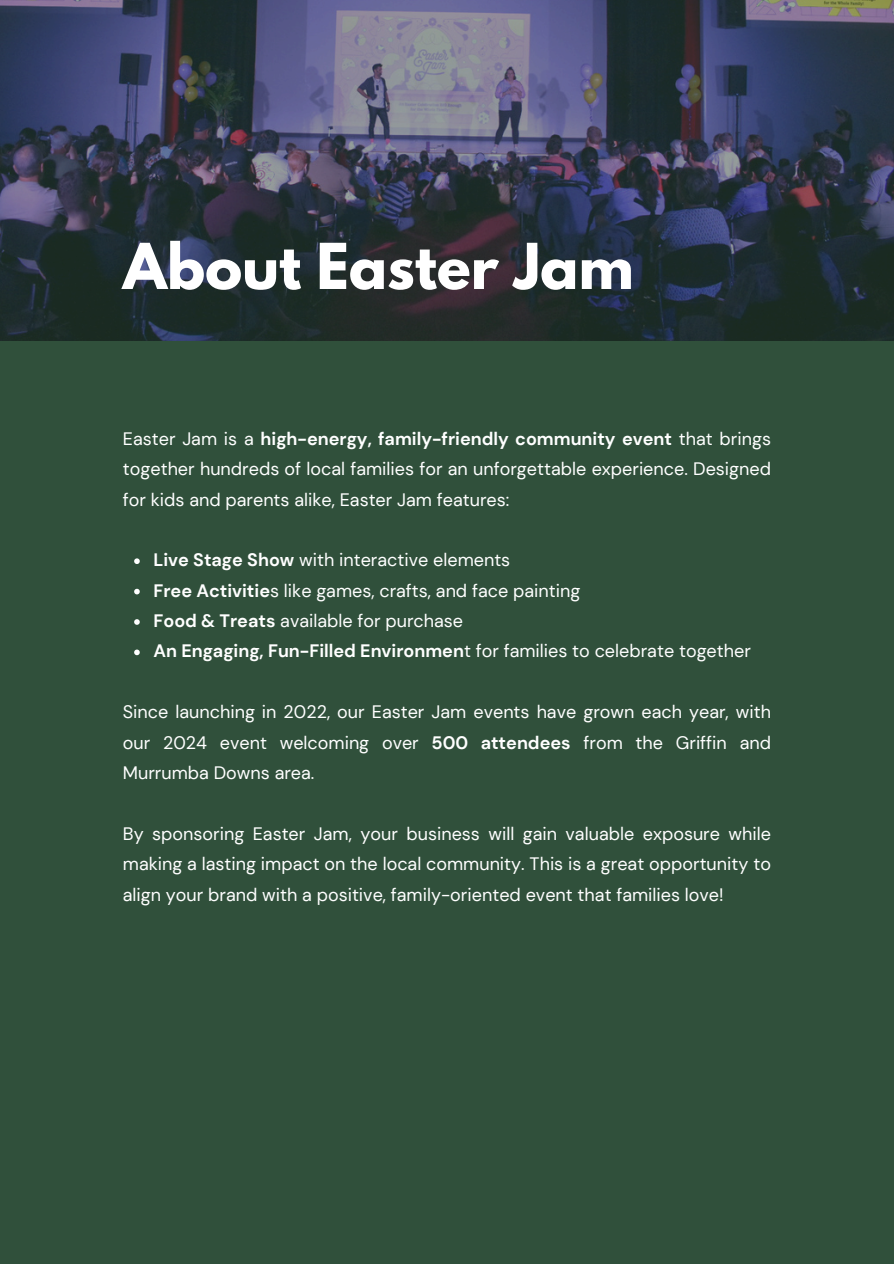
<style>
.page{position:relative;width:894px;height:1264px;background:#fff}
.page>*{position:absolute;margin:0;border:0;box-sizing:border-box;transform-origin:0 0}
.t1{font:700 55.95px "League Spartan";color:#fff}
.t2{font:18px/30.3px "DM Sans";color:#fff;text-align:justify}
.t3{font:700 18px "DM Sans";color:#fff}
.s1{font-weight:700}
.s2{font-weight:400}
</style>
<div class="page">
<div style="left:0;top:0;width:893px;height:1263px;background:#30503b"></div>
<img style="left:0;top:0;width:893px;height:341px">
<svg style="left:134px;top:558px;width:6px;height:6px"></svg>
<svg style="left:134px;top:589px;width:6px;height:5px"></svg>
<svg style="left:134px;top:619px;width:6px;height:6px"></svg>
<svg style="left:134px;top:649px;width:6px;height:6px"></svg>
<p class="t1" style="left:123px;top:239px;width:512px">About Easter Jam</p>
<h1 class="t2" style="left:123px;top:423px;width:649px">Easter Jam is a <span class="s1">high-energy, family-friendly community event</span> that brings together hundreds of local families for an unforgettable experience. Designed for kids and parents alike, Easter Jam features:</h1>
<p class="t2" style="left:153px;top:545px;width:358px"><span class="s1">Live Stage Show</span> with interactive elements</p>
<p class="t2" style="left:153px;top:575px;width:428px"><span class="s1">Free Activitie</span>s like games, crafts, and face painting</p>
<p class="t2" style="left:153px;top:605px;width:311px"><span class="s1">Food &amp; Treats</span> available for purchase</p>
<p class="t3" style="left:153px;top:639px;width:598px">An Engaging, Fun-Filled Environmen<span class="s2">t for families to celebrate together</span></p>
<p class="t2" style="left:123px;top:697px;width:649px">Since launching in 2022, our Easter Jam events have grown each year, with our 2024 event welcoming over <span class="s1">500 attendees</span> from the Griffin and Murrumba Downs area.</p>
<p class="t2" style="left:123px;top:818px;width:649px">By sponsoring Easter Jam, your business will gain valuable exposure while making a lasting impact on the local community. This is a great opportunity to align your brand with a positive, family-oriented event that families love!</p>
</div>
